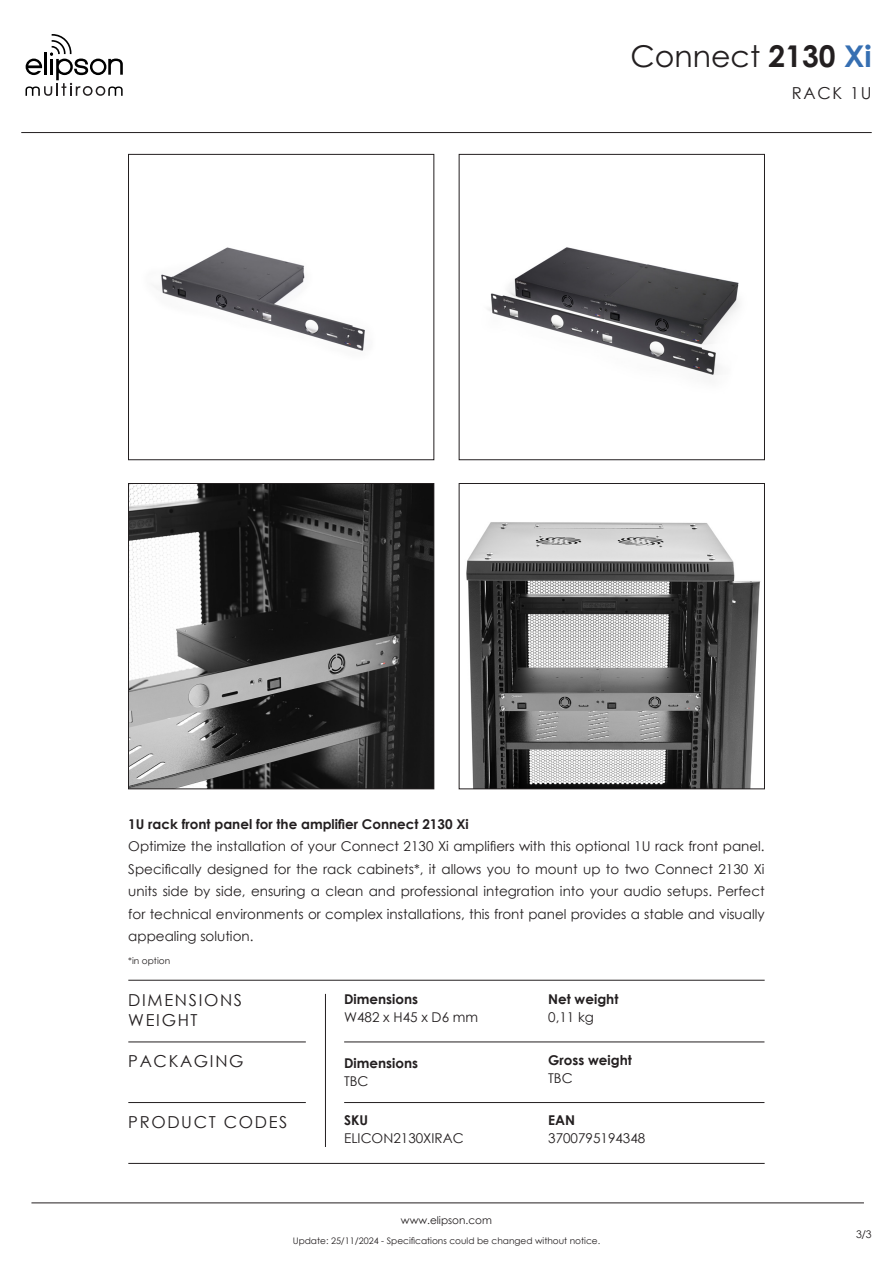
<style>
.page{position:relative;width:893px;height:1263px;background:#fff}
.page>*{position:absolute;margin:0;border:0;box-sizing:border-box;transform-origin:0 0}
.t1{font:30px "Century Gothic Pro";color:#231f20}
.t2{font:16.5px "Century Gothic";letter-spacing:.1em;color:#231f20}
.TEXTE_-_Caractéristiques{font:13.5px/22.5px "Century Gothic";color:#231f20;text-align:justify}
.TEXTE_-_Caractéristiques-2{font:700 13.5px "Century Gothic";color:#231f20}
.t3{font:10.5px "Century Gothic";color:#231f20}
.t4{font:9px "Century Gothic";color:#231f20}
.s1{font-weight:700}
.s2{font-weight:700;color:#366fb2}
</style>
<div class="page">
<hr style="left:21px;top:132px;width:851px;height:1px;background:#231f20">
<svg style="left:26px;top:34px;width:97px;height:62px"></svg>
<hr style="left:344px;top:1042px;width:420px;height:1px;background:#231f20">
<hr style="left:344px;top:1102px;width:420px;height:1px;background:#231f20">
<hr style="left:128px;top:1042px;width:178px;height:1px;background:#231f20">
<hr style="left:128px;top:1102px;width:178px;height:1px;background:#231f20">
<hr style="left:128px;top:980px;width:637px;height:1px;background:#231f20">
<hr style="left:128px;top:1163px;width:637px;height:1px;background:#231f20">
<hr style="left:325px;top:994px;width:1px;height:153px;background:#231f20">
<hr style="left:31px;top:1202px;width:833px;height:1px;background:#231f20">
<img style="left:156px;top:247px;width:209px;height:104px">
<div style="left:128px;top:154px;width:306px;height:306px;border:1px solid #231f20"></div>
<img style="left:488px;top:247px;width:251px;height:128px">
<div style="left:459px;top:154px;width:306px;height:306px;border:1px solid #231f20"></div>
<img style="left:466px;top:522px;width:295px;height:265px">
<div style="left:459px;top:483px;width:306px;height:306px;border:1px solid #231f20"></div>
<img style="left:130px;top:485px;width:302px;height:302px">
<div style="left:128px;top:483px;width:306px;height:306px;border:1px solid #231f20"></div>
<p class="t1" style="left:630px;top:38px;width:243px">Connect <span class="s1">2130</span> <span class="s2">Xi</span></p>
<p class="t2" style="left:792px;top:82px;width:81px">RACK 1U</p>
<p class="TEXTE_-_Caractéristiques-2" style="left:128px;top:813px;width:342px">1U rack front panel for the amplifier Connect 2130 Xi</p>
<p class="TEXTE_-_Caractéristiques" style="left:128px;top:835px;width:638px">Optimize the installation of your Connect 2130 Xi amplifiers with this optional 1U rack front panel.<br>Specifically designed for the rack cabinets*, it allows you to mount up to two Connect 2130 Xi units side by side, ensuring a clean and professional integration into your audio setups. Perfect for technical environments or complex installations, this front panel provides a stable and visually appealing solution.</p>
<p class="t4" style="left:128px;top:954px;width:43px">*in option</p>
<p class="t2" style="left:128px;top:989px;width:115px">DIMENSIONS</p>
<p class="t2" style="left:128px;top:1008px;width:71px">WEIGHT</p>
<p class="t2" style="left:128px;top:1049px;width:117px">PACKAGING</p>
<p class="t2" style="left:128px;top:1110px;width:161px">PRODUCT CODES</p>
<p class="TEXTE_-_Caractéristiques-2" style="left:344px;top:989px;width:75px">Dimensions</p>
<p class="TEXTE_-_Caractéristiques" style="left:344px;top:1006px;width:136px">W482 x H45 x D6 mm</p>
<p class="TEXTE_-_Caractéristiques-2" style="left:344px;top:1052px;width:75px">Dimensions</p>
<p class="TEXTE_-_Caractéristiques" style="left:344px;top:1069px;width:26px">TBC</p>
<p class="TEXTE_-_Caractéristiques-2" style="left:344px;top:1110px;width:26px">SKU</p>
<p class="TEXTE_-_Caractéristiques" style="left:344px;top:1127px;width:121px">ELICON2130XIRAC</p>
<p class="t3" style="left:401px;top:1213px;width:93px">www.elipson.com</p>
<p class="TEXTE_-_Caractéristiques-2" style="left:548px;top:989px;width:72px">Net weight</p>
<p class="TEXTE_-_Caractéristiques" style="left:548px;top:1006px;width:47px">0,11 kg</p>
<p class="TEXTE_-_Caractéristiques-2" style="left:548px;top:1049px;width:85px">Gross weight</p>
<p class="TEXTE_-_Caractéristiques" style="left:548px;top:1066px;width:26px">TBC</p>
<p class="TEXTE_-_Caractéristiques-2" style="left:548px;top:1110px;width:28px">EAN</p>
<p class="TEXTE_-_Caractéristiques" style="left:548px;top:1127px;width:99px">3700795194348</p>
<p class="t4" style="left:293px;top:1234px;width:309px">Update: 25/11/2024 - Specifications could be changed without notice.</p>
<p class="t3" style="left:856px;top:1227px;width:17px">3/3</p>
</div>
